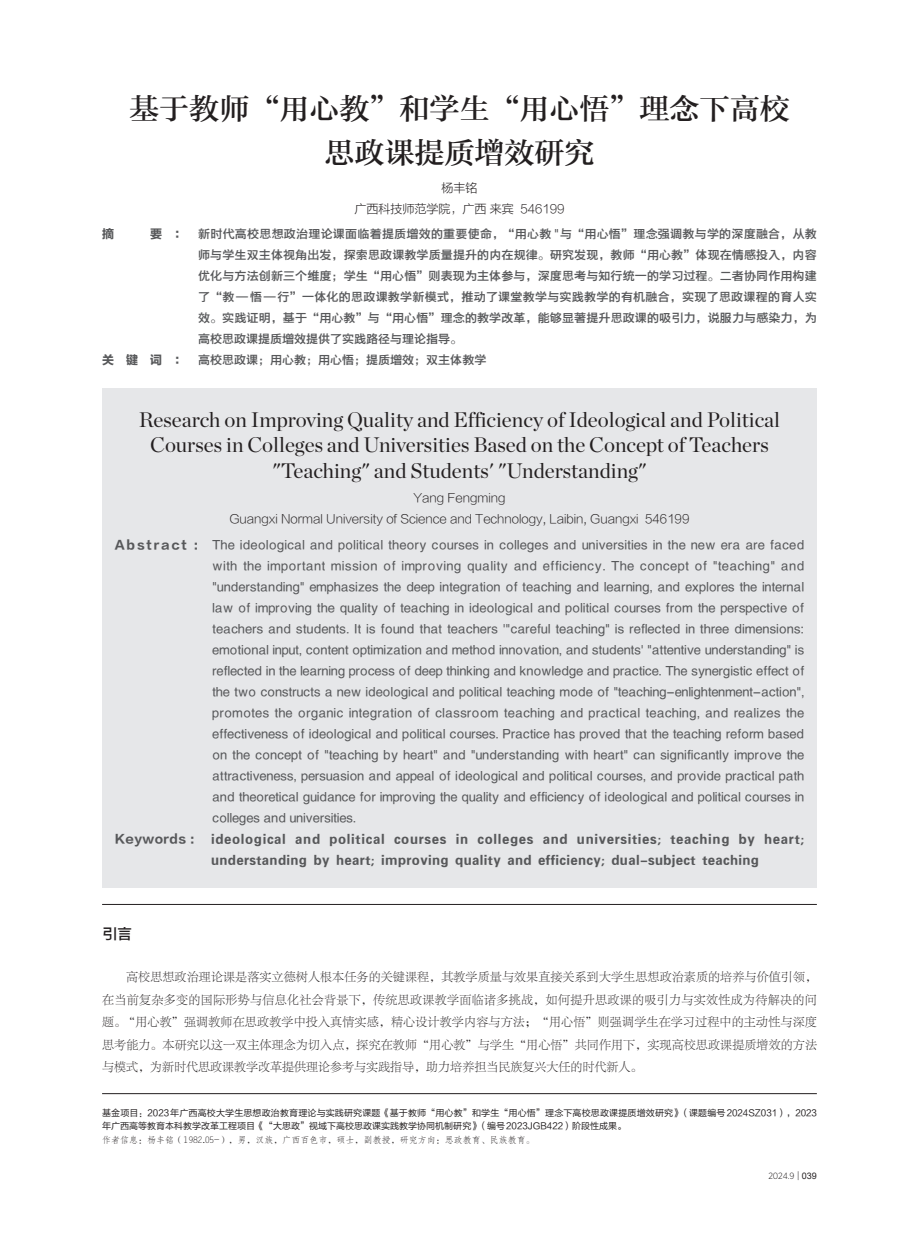
<style>
.page{position:relative;width:919px;height:1238px;background:#fff}
.page>*{position:absolute;margin:0;border:0;box-sizing:border-box;transform-origin:0 0}
.标题{font:30px "FZZYSK GBK1 0";color:#231f20}
.英文标题{font:21px/25.2px "Chronicle Display";color:#231f20;text-align:center}
.一{font:15px "FZYDZHJW GB1 0";color:#231f20}
.英文摘要{font:12px/21px "FZYDZHJW GB1 0";letter-spacing:.03em;color:#57585a;text-align:justify}
.摘要{font:12px/21px "FZYDZHJW GB1 0";letter-spacing:.005em;color:#57585a;text-align:justify}
.正文{font:12px/22.5px "FZLTSK GBK1 0";color:#231f20;text-align:justify}
.英文关键词{font:12px/21px "FZYDCHJW GB1 0";letter-spacing:.055em;color:#57585a}
.英文单位{font:12px "FZLTXHK GBK1 0";color:#231f20}
.关键词{font:12px "FZYDZHJW GB1 0";color:#57585a}
.单位{font:12px "FZLTXHK GBK1 0";color:#231f20}
.英文作者{font:12px "FZLTXHK GBK1 0";color:#231f20}
.英文关键词-2{font:12px "FZLTDHK GBK1 0";letter-spacing:.03em;color:#57585a}
.作者{font:12px "FZLTXHK GBK1 0";color:#231f20}
.摘要-2{font:12px "FZLTDHK GBK1 0";color:#57585a}
.基金项目无线{font:9px/13.5px "FZLTHK GBK1 0";color:#231f20}
.作者简介无线{font:9px "FZFSK GBK1 0";color:#231f20}
.t1{font:300 9px "Gotham Narrow";color:#231f20}
.s1{font-family:"FZLTDHK GBK1 0"}
.s2{font-family:"FZLTKHK GBK1 0";font-weight:400}
.s3{font-family:"Arial";font-weight:400}
</style>
<div class="page">
<div style="left:102px;top:388px;width:714px;height:499px;background:#e6e7e9"></div>
<hr style="left:102px;top:904px;width:714px;height:1px;background:#231f20">
<hr style="left:102px;top:1093px;width:714px;height:1px;background:#231f20">
<p class="标题" style="left:129px;top:93px;width:662px">基于教师“用心教”和学生“用心悟”理念下高校</p>
<p class="标题" style="left:324px;top:137px;width:271px">思政课提质增效研究</p>
<p class="作者" style="left:441px;top:181px;width:37px">杨丰铭</p>
<p class="单位" style="left:354px;top:202px;width:212px">广西科技师范学院，广西 来宾 546199</p>
<p class="摘要-2" style="left:102px;top:227px;width:13px">摘</p>
<p class="摘要" style="left:198px;top:224px;width:620px;text-indent:-48px"><span class="s1">要 ：</span> 新时代高校思想政治理论课面临着提质增效的重要使命，“用心教 "与“用心悟”理念强调教与学的深度融合，从教师与学生双主体视角出发，探索思政课教学质量提升的内在规律。研究发现，教师“用心教”体现在情感投入，内容优化与方法创新三个维度；学生“用心悟”则表现为主体参与，深度思考与知行统一的学习过程。二者协同作用构建了“教 — 悟 — 行”一体化的思政课教学新模式，推动了课堂教学与实践教学的有机融合，实现了思政课程的育人实效。实践证明，基于“用心教”与“用心悟”理念的教学改革，能够显著提升思政课的吸引力，说服力与感染力，为高校思政课提质增效提供了实践路径与理论指导。</p>
<p class="关键词" style="left:102px;top:353px;width:385px"><span class="s1">关 键 词 ：</span> 高校思政课；用心教；用心悟；提质增效；双主体教学</p>
<p class="英文标题" style="left:139px;top:405px;width:642px">Research on Improving Quality and Efficiency of Ideological and Political<br>Courses in Colleges and Universities Based on the Concept of Teachers "Teaching" and Students' "Understanding"</p>
<p class="英文作者" style="left:413px;top:491px;width:93px">Yang Fengming</p>
<p class="英文单位" style="left:229px;top:512px;width:461px">Guangxi Normal University of Science and Technology, Laibin, Guangxi 546199</p>
<p class="英文摘要" style="left:212px;top:535px;width:593px;text-indent:-98px"><span class="s1">Abstract :</span> The ideological and political theory courses in colleges and universities in the new era are faced with the important mission of improving quality and efficiency. The concept of "teaching" and "understanding" emphasizes the deep integration of teaching and learning, and explores the internal law of improving the quality of teaching in ideological and political courses from the perspective of teachers and students. It is found that teachers '"careful teaching" is reflected in three dimensions: emotional input, content optimization and method innovation, and students' "attentive understanding" is reflected in the learning process of deep thinking and knowledge and practice. The synergistic effect of the two constructs a new ideological and political teaching mode of "teaching-enlightenment-action", promotes the organic integration of classroom teaching and practical teaching, and realizes the effectiveness of ideological and political courses. Practice has proved that the teaching reform based on the concept of "teaching by heart" and "understanding with heart" can significantly improve the attractiveness, persuasion and appeal of ideological and political courses, and provide practical path and theoretical guidance for improving the quality and efficiency of ideological and political courses in colleges and universities.</p>
<p class="英文关键词-2" style="left:115px;top:832px;width:81px">Keywords :</p>
<p class="英文关键词" style="left:211px;top:829px;width:594px">ideological and political courses in colleges and universities; teaching by heart; understanding by heart; improving quality and efficiency; dual-subject teaching</p>
<p class="一" style="left:102px;top:925px;width:31px">引言</p>
<p class="正文" style="left:102px;top:966px;width:716px;text-indent:24px">高校思想政治理论课是落实立德树人根本任务的关键课程，其教学质量与效果直接关系到大学生思想政治素质的培养与价值引领，在当前复杂多变的国际形势与信息化社会背景下，传统思政课教学面临诸多挑战，如何提升思政课的吸引力与实效性成为待解决的问题。“用心教”强调教师在思政教学中投入真情实感，精心设计教学内容与方法；“用心悟”则强调学生在学习过程中的主动性与深度思考能力。本研究以这一双主体理念为切入点，探究在教师“用心教”与学生“用心悟”共同作用下，实现高校思政课提质增效的方法与模式，为新时代思政课教学改革提供理论参考与实践指导，助力培养担当民族复兴大任的时代新人。</p>
<p class="基金项目无线" style="left:102px;top:1106px;width:716px">基金项目：2023年广西高校大学生思想政治教育理论与实践研究课题《基于教师“用心教”和学生“用心悟”理念下高校思政课提质增效研究》（课题编号2024SZ031），2023年广西高等教育本科教学改革工程项目《“大思政”视域下高校思政课实践教学协同机制研究》（编号 2023JGB422）阶段性成果。</p>
<p class="作者简介无线" style="left:102px;top:1134px;width:434px">作者信息：杨丰铭（1982.05-），男，汉族，广西百色市，硕士，副教授，研究方向：思政教育、民族教育。</p>
<p class="t1" style="left:768px;top:1170px;width:50px">2024.9 <span class="s2">|</span> <span class="s3">039</span></p>
</div>
